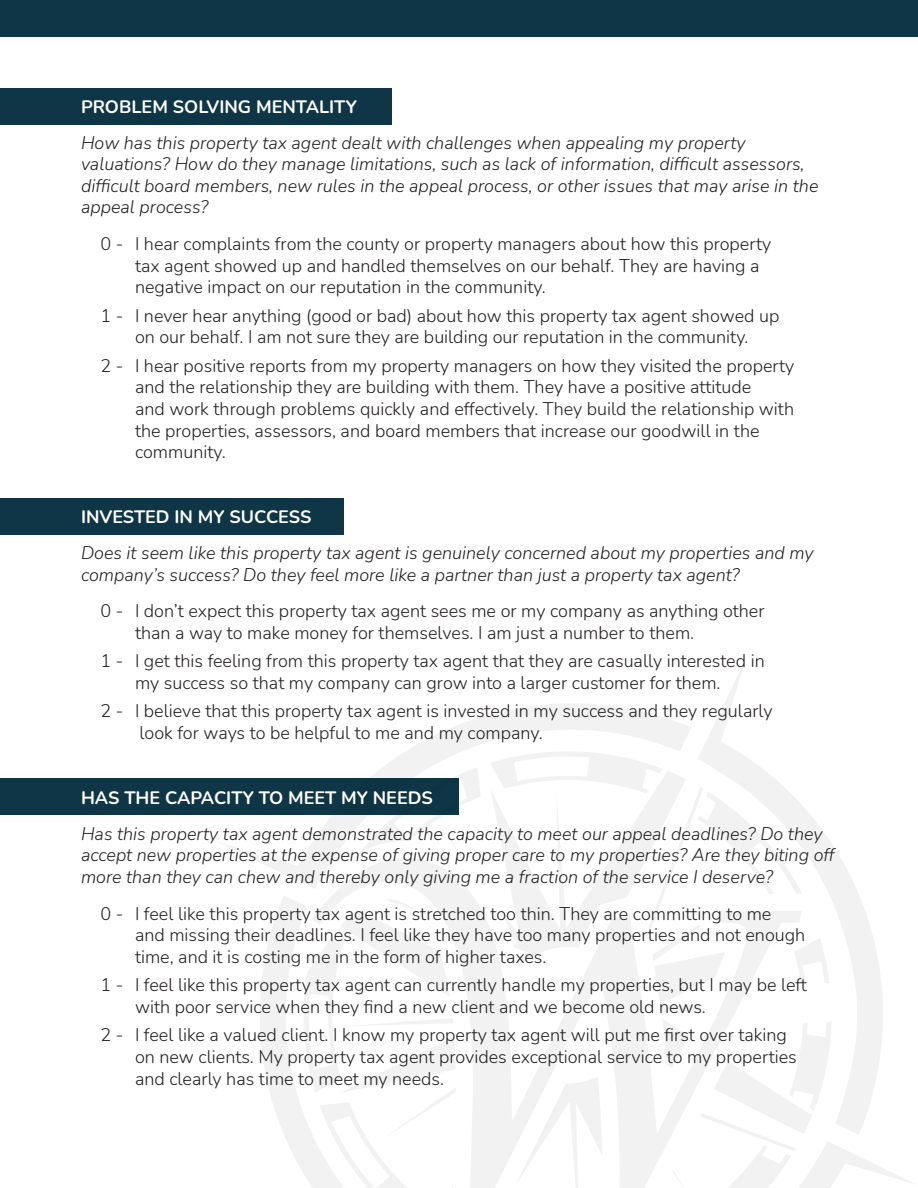
<style>
.page{position:relative;width:918px;height:1188px;background:#fff}
.page>*{position:absolute;margin:0;border:0;box-sizing:border-box;transform-origin:0 0}
.t1{font:300 18px/21.6px "Nunito";color:#231f20}
.t2{font:italic 300 18px/21.6px "Nunito";color:#231f20}
.t3{font:700 18px "Nunito";color:#fff}
</style>
<div class="page">
<div style="left:0;top:88px;width:392px;height:37px;background:#0f3647"></div>
<div style="left:0;top:499px;width:343px;height:36px;background:#0f3647"></div>
<div style="left:0;top:778px;width:459px;height:37px;background:#0f3647"></div>
<svg style="left:221px;top:664px;width:693px;height:524px"></svg>
<svg style="left:515px;top:1076px;width:87px;height:112px"></svg>
<svg style="left:655px;top:1019px;width:176px;height:169px"></svg>
<svg style="left:360px;top:767px;width:121px;height:99px"></svg>
<svg style="left:490px;top:746px;width:340px;height:267px"></svg>
<svg style="left:300px;top:899px;width:156px;height:289px"></svg>
<div style="left:0;top:0;width:918px;height:37px;background:#0f3647"></div>
<p class="t3" style="left:81px;top:94px;width:277px">PROBLEM SOLVING MENTALITY</p>
<p class="t2" style="left:81px;top:131px;width:739px">How has this property tax agent dealt with challenges when appealing my property valuations? How do they manage limitations, such as lack of information, difficult assessors, difficult board members, new rules in the appeal process, or other issues that may arise in the appeal process?</p>
<p class="t1" style="left:135px;top:232px;width:638px;text-indent:-35px">0 - I hear complaints from the county or property managers about how this property tax agent showed up and handled themselves on our behalf. They are having a negative impact on our reputation in the community.</p>
<p class="t1" style="left:100px;top:304px;width:680px;text-align:center">1 - I never hear anything (good or bad) about how this property tax agent showed up on our behalf. I am not sure they are building our reputation in the community.</p>
<p class="t1" style="left:135px;top:354px;width:661px;text-indent:-35px">2 - I hear positive reports from my property managers on how they visited the property and the relationship they are building with them. They have a positive attitude<br>and work through problems quickly and effectively. They build the relationship with the properties, assessors, and board members that increase our goodwill in the community.</p>
<p class="t3" style="left:81px;top:504px;width:232px">INVESTED IN MY SUCCESS</p>
<p class="t2" style="left:81px;top:541px;width:734px">Does it seem like this property tax agent is genuinely concerned about my properties and my company’s success? Do they feel more like a partner than just a property tax agent?</p>
<p class="t1" style="left:135px;top:600px;width:631px;text-indent:-35px">0 - I don’t expect this property tax agent sees me or my company as anything other than a way to make money for themselves. I am just a number to them.</p>
<p class="t1" style="left:100px;top:650px;width:666px;text-align:center">1 - I get this feeling from this property tax agent that they are casually interested in my success so that my company can grow into a larger customer for them.</p>
<p class="t1" style="left:140px;top:700px;width:635px;text-indent:-39px">2 - I believe that this property tax agent is invested in my success and they regularly look for ways to be helpful to me and my company.</p>
<p class="t3" style="left:81px;top:785px;width:353px">HAS THE CAPACITY TO MEET MY NEEDS</p>
<p class="t2" style="left:81px;top:822px;width:755px">Has this property tax agent demonstrated the capacity to meet our appeal deadlines? Do they accept new properties at the expense of giving proper care to my properties? Are they biting off more than they can chew and thereby only giving me a fraction of the service I deserve?</p>
<p class="t1" style="left:135px;top:902px;width:672px;text-indent:-35px">0 - I feel like this property tax agent is stretched too thin. They are committing to me and missing their deadlines. I feel like they have too many properties and not enough time, and it is costing me in the form of higher taxes.</p>
<p class="t1" style="left:135px;top:974px;width:673px;text-indent:-35px">1 - I feel like this property tax agent can currently handle my properties, but I may be left with poor service when they find a new client and we become old news.</p>
<p class="t1" style="left:135px;top:1024px;width:663px;text-indent:-35px">2 - I feel like a valued client. I know my property tax agent will put me first over taking on new clients. My property tax agent provides exceptional service to my properties and clearly has time to meet my needs.</p>
</div>
